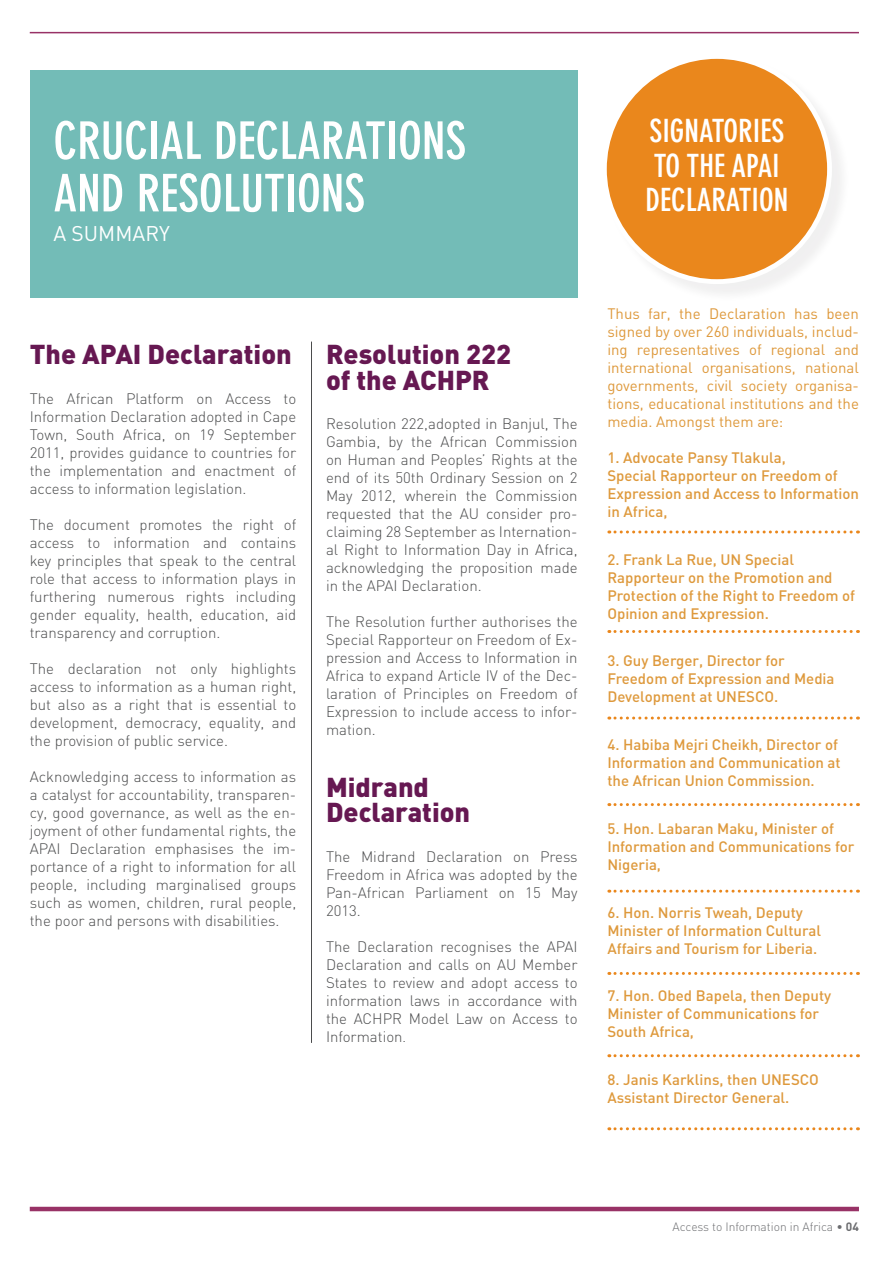
<style>
.page{position:relative;width:893px;height:1263px;background:#fff}
.page>*{position:absolute;margin:0;border:0;box-sizing:border-box;transform-origin:0 0}
.paragraphs{font:700 condensed 51px "DIN Neuzeit Grotesk";color:#fff}
.t1{font:700 condensed 31.5px "DIN Neuzeit Grotesk";color:#fff}
.t2{font:900 27px/25.5px "DIN";color:#661852}
.paragraphs-2{font:21px "DIN";color:#fff}
.paragraphs-3{font:300 15px/18px "DIN";color:#4b4c4d;text-align:justify}
.paragraphs-4{font:500 15px/18px "DIN";color:#de993c}
.paragraphs-5{font:15px/18px "DIN";color:#de993c;text-align:justify}
.t3{font:300 12px "DIN";color:#6c6d70}
.s1{font-size:13.5px}
.s2{font-weight:700}
</style>
<div class="page">
<div style="left:31px;top:70px;width:547px;height:228px;background:#73bcb7"></div>
<hr style="left:30px;top:1207px;width:829px;height:4px;background:#983266">
<hr style="left:30px;top:32px;width:829px;height:1px;background:#983266">
<hr style="left:311px;top:342px;width:1px;height:701px;background:#4b4c4d">
<div style="left:604px;top:56px;width:246px;height:246px;background:#231f20;opacity:.07"></div>
<div style="left:604px;top:56px;width:225px;height:226px;background:#ea871c;border-radius:50%"></div>
<div style="left:602px;top:54px;width:230px;height:230px;border:5px solid #fff;border-radius:50%"></div>
<svg style="left:609px;top:530px;width:249px;height:3px"></svg>
<svg style="left:609px;top:630px;width:249px;height:3px"></svg>
<svg style="left:609px;top:716px;width:249px;height:3px"></svg>
<svg style="left:609px;top:803px;width:249px;height:3px"></svg>
<svg style="left:609px;top:890px;width:249px;height:3px"></svg>
<svg style="left:609px;top:972px;width:249px;height:3px"></svg>
<svg style="left:609px;top:1054px;width:249px;height:3px"></svg>
<svg style="left:609px;top:1127px;width:249px;height:3px"></svg>
<p class="paragraphs" style="left:54px;top:111px;width:414px">CRUCIAL DECLARATIONS</p>
<p class="paragraphs" style="left:54px;top:164px;width:313px">AND RESOLUTIONS</p>
<p class="paragraphs-2" style="left:54px;top:221px;width:118px">A SUMMARY</p>
<p class="t2" style="left:30px;top:340px;width:264px">The APAI Declaration</p>
<p class="paragraphs-3" style="left:30px;top:389px;width:268px">The African Platform on Access to Information Declaration adopted in Cape Town, South Africa, on 19 September 2011, provides guidance to countries for the implementation and enactment of access to information legislation.</p>
<p class="paragraphs-3" style="left:30px;top:515px;width:268px">The document promotes the right of access to information and contains key principles that speak to the central role that access to information plays in furthering numerous rights including gender equality, health, education, aid transparency and corruption.</p>
<p class="paragraphs-3" style="left:30px;top:659px;width:268px">The declaration not only highlights access to information as a human right, but also as a right that is essential to development, democracy, equality, and the provision of public service.</p>
<p class="paragraphs-3" style="left:30px;top:767px;width:268px">Acknowledging access to information as a catalyst for accountability, transparen&shy;cy, good governance, as well as the en&shy;joyment of other fundamental rights, the APAI Declaration emphasises the im&shy;portance of a right to information for all people, including marginalised groups such as women, children, rural people, the poor and persons with disabilities.</p>
<p class="t2" style="left:326px;top:340px;width:187px">Resolution 222</p>
<p class="t2" style="left:326px;top:366px;width:165px">of the ACHPR</p>
<p class="paragraphs-3" style="left:326px;top:415px;width:253px">Resolution 222,adopted in Banjul, The Gambia, by the African Commission on Human and Peoples’ Rights at the end of its 50th Ordinary Session on 2<br>May 2012, wherein the Commission requested that the AU consider pro&shy;claiming 28 September as Internation&shy;al Right to Information Day in Africa, acknowledging the proposition made in the APAI Declaration.</p>
<p class="paragraphs-3" style="left:326px;top:613px;width:253px">The Resolution further authorises the Special Rapporteur on Freedom of Ex&shy;pression and Access to Information in Africa to expand Article IV of the Dec&shy;laration of Principles on Freedom of Expression to include access to infor&shy;mation.</p>
<p class="t2" style="left:326px;top:773px;width:146px">Midrand<br>Declaration</p>
<p class="paragraphs-3" style="left:326px;top:847px;width:253px">The Midrand Declaration on Press Freedom in Africa was adopted by the Pan-African Parliament on 15 May 2013.</p>
<p class="paragraphs-3" style="left:326px;top:937px;width:253px">The Declaration recognises the APAI Declaration and calls on AU Member States to review and adopt access to information laws in accordance with the ACHPR Model Law on Access to Information<span class="s1">.</span></p>
<p class="t1" style="left:649px;top:113px;width:136px">SIGNATORIES</p>
<p class="t1" style="left:654px;top:147px;width:127px">TO THE APAI</p>
<p class="t1" style="left:645px;top:182px;width:144px">DECLARATION</p>
<p class="paragraphs-5" style="left:607px;top:304px;width:253px">Thus far, the Declaration has been signed by over 260 individuals, includ&shy;ing representatives of regional and international organisations, national governments, civil society organisa&shy;tions, educational institutions and the media. Amongst them are:</p>
<p class="paragraphs-4" style="left:607px;top:448px;width:253px">1. Advocate Pansy Tlakula,<br>Special Rapporteur on Freedom of<br>Expression and Access to Information in Africa,</p>
<p class="paragraphs-4" style="left:607px;top:550px;width:249px">2. Frank La Rue, UN Special<br>Rapporteur on the Promotion and<br>Protection of the Right to Freedom of<br>Opinion and Expression.</p>
<p class="paragraphs-4" style="left:607px;top:651px;width:229px">3. Guy Berger, Director for<br>Freedom of Expression and Media<br>Development at UNESCO.</p>
<p class="paragraphs-4" style="left:607px;top:735px;width:235px">4. Habiba Mejri Cheikh, Director of<br>Information and Communication at the African Union Commission.</p>
<p class="paragraphs-4" style="left:607px;top:819px;width:248px">5. Hon. Labaran Maku, Minister of<br>Information and Communications for<br>Nigeria,</p>
<p class="paragraphs-4" style="left:607px;top:903px;width:215px">6. Hon. Norris Tweah, Deputy<br>Minister of Information Cultural<br>Affairs and Tourism for Liberia.</p>
<p class="paragraphs-4" style="left:607px;top:986px;width:225px">7. Hon. Obed Bapela, then Deputy<br>Minister of Communications for<br>South Africa,</p>
<p class="paragraphs-4" style="left:607px;top:1070px;width:213px">8. Janis Karklins, then UNESCO<br>Assistant Director General.</p>
<p class="t3" style="left:673px;top:1219px;width:188px">Access to Information in Africa • <span class="s2">04</span></p>
</div>
